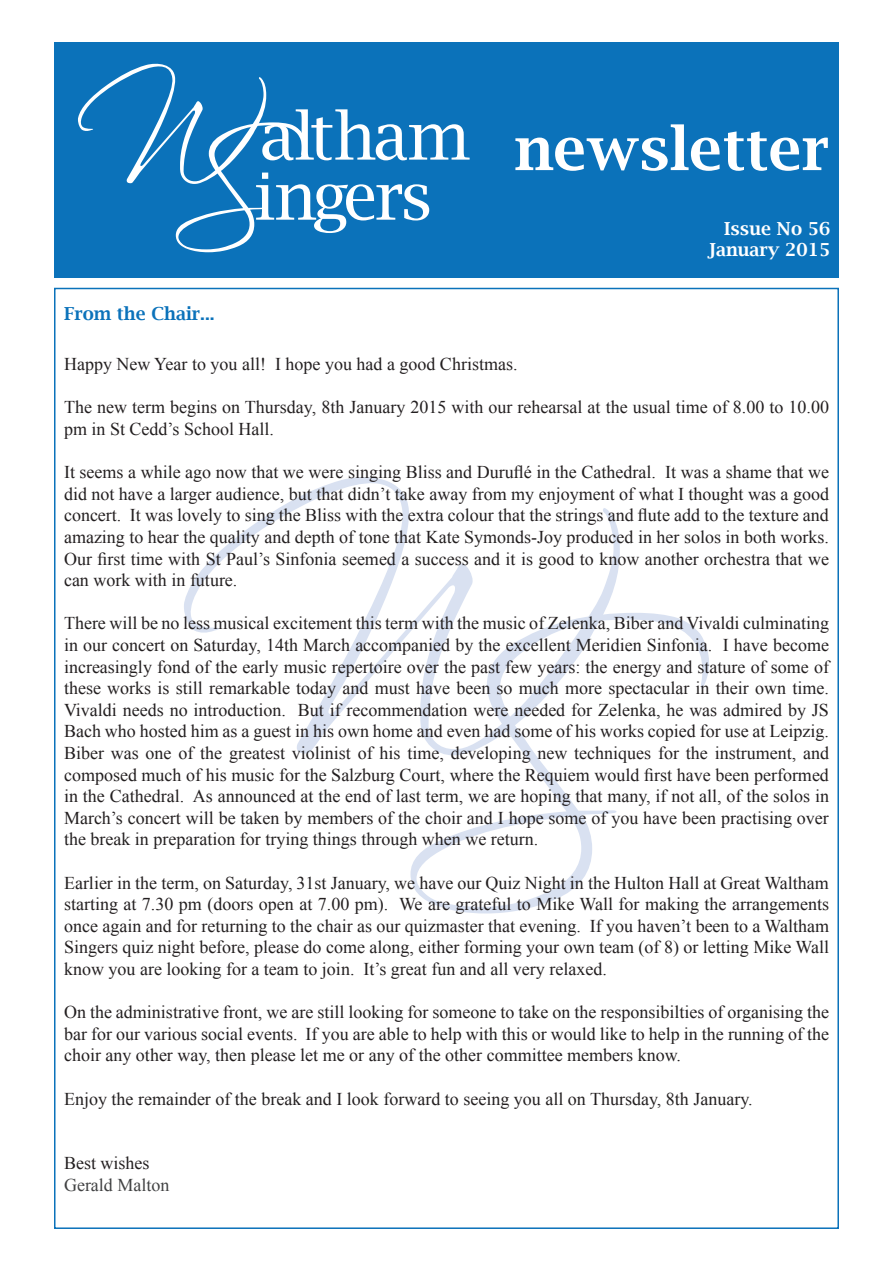
<style>
.page{position:relative;width:893px;height:1263px;background:#fff}
.page>*{position:absolute;margin:0;border:0;box-sizing:border-box;transform-origin:0 0}
.t1{font:600 59.25px "Lucida Bright";color:#fff}
.t2{font:18px/21.6px "Times New Roman";color:#231f20;text-align:justify}
.t3{font:600 18px "Lucida Bright";color:#fff}
.t4{font:600 18px "Lucida Bright";color:#0b72ba}
.t5{font:18px "Times New Roman";color:#414243}
</style>
<div class="page">
<svg style="left:184px;top:477px;width:436px;height:277px"></svg>
<svg style="left:410px;top:613px;width:299px;height:300px"></svg>
<div style="left:54px;top:43px;width:785px;height:235px;background:#0b72ba"></div>
<svg style="left:78px;top:63px;width:392px;height:189px"></svg>
<p class="t1" style="left:514px;top:115px;width:316px">newsletter</p>
<p class="t3" style="left:724px;top:218px;width:108px">Issue No 56</p>
<p class="t3" style="left:708px;top:240px;width:124px">January 2015</p>
<p class="t4" style="left:64px;top:303px;width:152px">From the Chair...</p>
<p class="t2" style="left:64px;top:353px;width:455px">Happy New Year to you all! I hope you had a good Christmas.</p>
<p class="t2" style="left:64px;top:396px;width:766px">The new term begins on Thursday, 8th January 2015 with our rehearsal at the usual time of 8.00 to 10.00 pm in St Cedd’s School Hall.</p>
<p class="t2" style="left:64px;top:461px;width:766px">It seems a while ago now that we were singing Bliss and Duruflé in the Cathedral. It was a shame that we did not have a larger audience, but that didn’t take away from my enjoyment of what I thought was a good concert. It was lovely to sing the Bliss with the extra colour that the strings and flute add to the texture and amazing to hear the quality and depth of tone that Kate Symonds-Joy produced in her solos in both works.<br>Our first time with St Paul’s Sinfonia seemed a success and it is good to know another orchestra that we can work with in future.</p>
<p class="t2" style="left:64px;top:612px;width:766px">There will be no less musical excitement this term with the music of Zelenka, Biber and Vivaldi culminating in our concert on Saturday, 14th March accompanied by the excellent Meridien Sinfonia. I have become increasingly fond of the early music repertoire over the past few years: the energy and stature of some of these works is still remarkable today and must have been so much more spectacular in their own time.<br>Vivaldi needs no introduction. But if recommendation were needed for Zelenka, he was admired by JS Bach who hosted him as a guest in his own home and even had some of his works copied for use at Leipzig.<br>Biber was one of the greatest violinist of his time, developing new techniques for the instrument, and composed much of his music for the Salzburg Court, where the Requiem would first have been performed in the Cathedral. As announced at the end of last term, we are hoping that many, if not all, of the solos in March’s concert will be taken by members of the choir and I hope some of you have been practising over the break in preparation for trying things through when we return.</p>
<p class="t2" style="left:64px;top:871px;width:766px">Earlier in the term, on Saturday, 31st January, we have our Quiz Night in the Hulton Hall at Great Waltham starting at 7.30 pm (doors open at 7.00 pm). We are grateful to Mike Wall for making the arrangements once again and for returning to the chair as our quizmaster that evening. If you haven’t been to a Waltham Singers quiz night before, please do come along, either forming your own team (of 8) or letting Mike Wall know you are looking for a team to join. It’s great fun and all very relaxed.</p>
<p class="t2" style="left:64px;top:1001px;width:766px">On the administrative front, we are still looking for someone to take on the responsibilties of organising the bar for our various social events. If you are able to help with this or would like to help in the running of the choir any other way, then please let me or any of the other committee members know.</p>
<p class="t2" style="left:64px;top:1087px;width:690px">Enjoy the remainder of the break and I look forward to seeing you all on Thursday, 8th January.</p>
<p class="t2" style="left:64px;top:1152px;width:87px">Best wishes</p>
<p class="t5" style="left:64px;top:1173px;width:107px">Gerald Malton</p>
</div>
